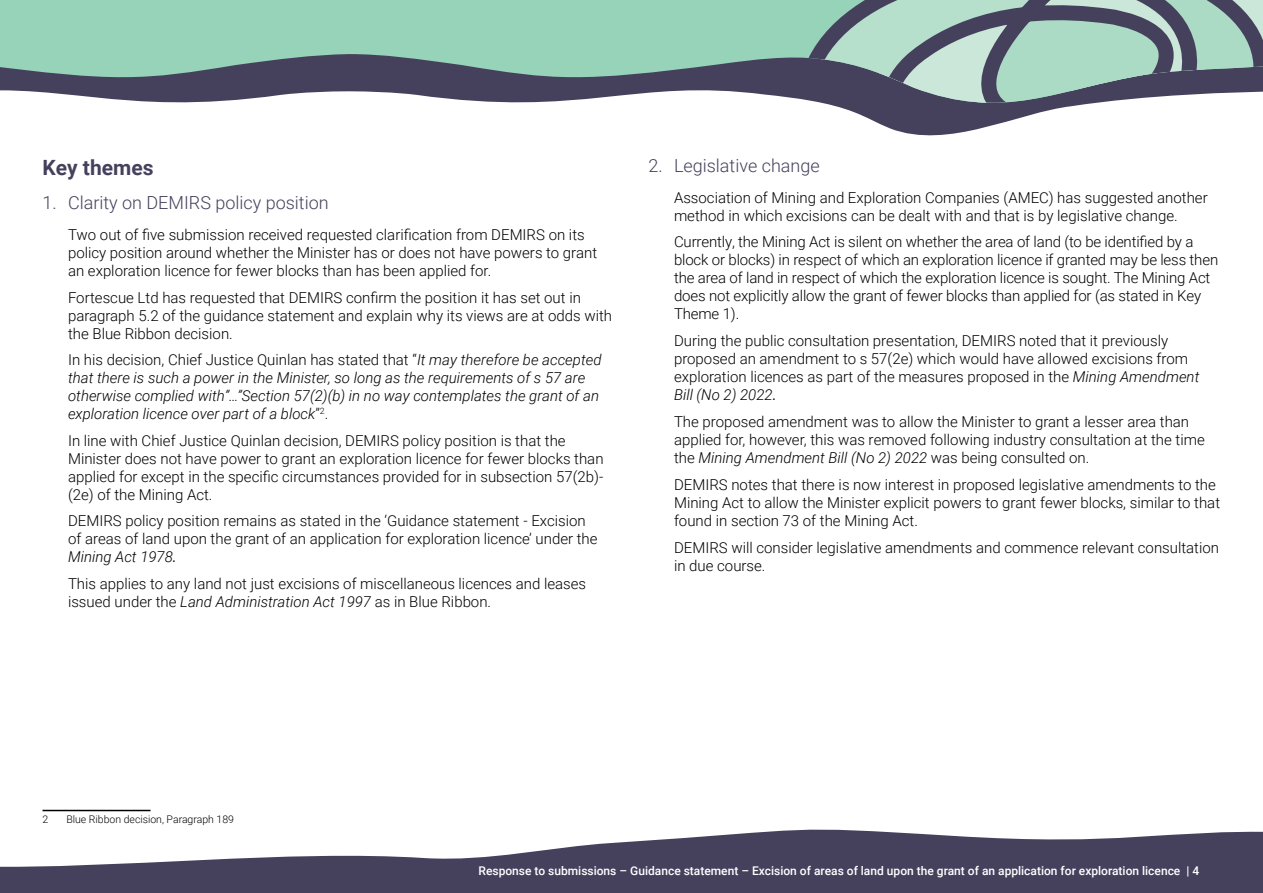
<style>
.page{position:relative;width:1263px;height:893px;background:#fff}
.page>*{position:absolute;margin:0;border:0;box-sizing:border-box;transform-origin:0 0}
.H2_-_14pt{font:700 21px "Roboto";color:#45415d}
.H3_-_12pt{font:300 18px "Roboto";color:#45415d}
.Body_Text{font:300 15px/18px "Roboto";color:#000}
.Body_Text-2{font:italic 300 15px/18px "Roboto";color:#000}
.t1{font:500 12px "Roboto";color:#fff}
.Footnote_text{font:300 10.5px "Roboto";color:#000}
.s1{font-style:normal}
.s2{font-style:italic}
.s3{font-weight:400;font-style:italic}
</style>
<div class="page">
<svg style="left:0;top:829px;width:1263px;height:64px;fill:#45415d"></svg>
<svg style="left:876px;top:122px;width:129px;height:14px;fill:#45415d"></svg>
<svg style="left:0;top:0;width:749px;height:103px;background:#87ada4"></svg>
<svg style="left:749px;top:0;width:514px;height:122px;background:#90a4a5"></svg>
<hr style="left:43px;top:810px;width:108px;height:1px;background:#000">
<p class="H2_-_14pt" style="left:43px;top:153px;width:113px">Key themes</p>
<p class="H3_-_12pt" style="left:43px;top:190px;width:288px">1. Clarity on DEMIRS policy position</p>
<p class="Body_Text" style="left:68px;top:225px;width:531px">Two out of five submission received requested clarification from DEMIRS on its policy position around whether the Minister has or does not have powers to grant an exploration licence for fewer blocks than has been applied for.</p>
<p class="Body_Text" style="left:68px;top:288px;width:546px">Fortescue Ltd has requested that DEMIRS confirm the position it has set out in paragraph 5.2 of the guidance statement and explain why its views are at odds with the Blue Ribbon decision.</p>
<p class="Body_Text-2" style="left:68px;top:350px;width:535px"><span class="s1">In his decision, Chief Justice Quinlan has stated that “</span>It may therefore be accepted that there is such a power in the Minister, so long as the requirements of s 57 are otherwise complied with”…”Section 57(2)(b) in no way contemplates the grant of an exploration licence over part of a block<span class="s1">”</span><sup>2</sup><span class="s1">.</span></p>
<p class="Body_Text" style="left:68px;top:431px;width:537px">In line with Chief Justice Quinlan decision, DEMIRS policy position is that the Minister does not have power to grant an exploration licence for fewer blocks than applied for except in the specific circumstances provided for in subsection 57(2b)- (2e) of the Mining Act.</p>
<p class="Body_Text" style="left:68px;top:511px;width:531px">DEMIRS policy position remains as stated in the ‘Guidance statement - Excision of areas of land upon the grant of an application for exploration licence’ under the<br><span class="s2">Mining Act 1978</span><span class="s3">.</span></p>
<p class="Body_Text" style="left:68px;top:574px;width:520px">This applies to any land not just excisions of miscellaneous licences and leases issued under the <span class="s2">Land Administration Act 1997</span> as in Blue Ribbon.</p>
<p class="H3_-_12pt" style="left:648px;top:153px;width:173px">2. Legislative change</p>
<p class="Body_Text" style="left:674px;top:188px;width:535px">Association of Mining and Exploration Companies (AMEC) has suggested another method in which excisions can be dealt with and that is by legislative change.</p>
<p class="Body_Text" style="left:674px;top:232px;width:546px">Currently, the Mining Act is silent on whether the area of land (to be identified by a block or blocks) in respect of which an exploration licence if granted may be less then the area of land in respect of which the exploration licence is sought. The Mining Act does not explicitly allow the grant of fewer blocks than applied for (as stated in Key Theme 1).</p>
<p class="Body_Text" style="left:674px;top:331px;width:527px">During the public consultation presentation, DEMIRS noted that it previously proposed an amendment to s 57(2e) which would have allowed excisions from exploration licences as part of the measures proposed in the <span class="s2">Mining Amendment Bill (No 2) 2022</span><span class="s3">.</span></p>
<p class="Body_Text" style="left:674px;top:412px;width:532px">The proposed amendment was to allow the Minister to grant a lesser area than applied for, however, this was removed following industry consultation at the time the <span class="s2">Mining Amendment Bill (No 2) 2022</span> was being consulted on.</p>
<p class="Body_Text" style="left:674px;top:475px;width:548px">DEMIRS notes that there is now interest in proposed legislative amendments to the<br>Mining Act to allow the Minister explicit powers to grant fewer blocks, similar to that found in section 73 of the Mining Act.</p>
<p class="Body_Text" style="left:674px;top:538px;width:547px">DEMIRS will consider legislative amendments and commence relevant consultation in due course.</p>
<p class="Footnote_text" style="left:43px;top:812px;width:7px">2</p>
<p class="Footnote_text" style="left:66px;top:812px;width:169px">Blue Ribbon decision, Paragraph 189</p>
<p class="t1" style="left:479px;top:862px;width:722px">Response to submissions – Guidance statement – Excision of areas of land upon the grant of an application for exploration licence | 4</p>
</div>
